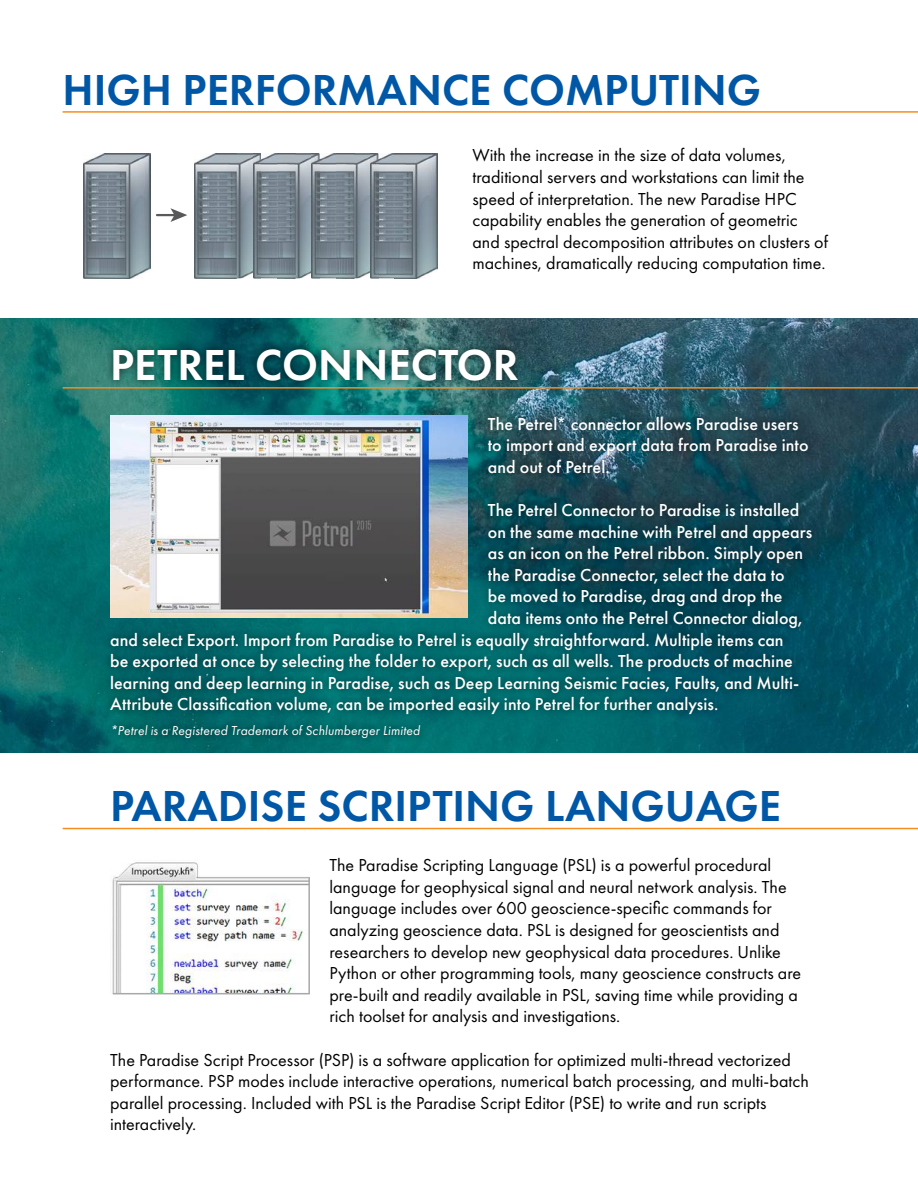
<style>
.page{position:relative;width:918px;height:1188px;background:#fff}
.page>*{position:absolute;margin:0;border:0;box-sizing:border-box;transform-origin:0 0}
.t1{font:600 45px "Futura PT";color:#0057a6}
.t2{font:600 45px "Futura PT";color:#fff}
.t3{font:18px/21.6px "Futura PT";color:#000}
.t4{font:500 18px/21.6px "Futura PT";color:#fff}
.t5{font:italic 13.5px "Futura PT";letter-spacing:.01em;color:#fff}
</style>
<div class="page">
<img style="left:0;top:319px;width:918px;height:434px">
<hr style="left:63px;top:111px;width:855px;height:2px;background:#f68d1f">
<div style="left:103px;top:408px;width:716px;height:338px;background:#000;opacity:.6"></div>
<img style="left:110px;top:416px;width:358px;height:201px">
<hr style="left:63px;top:387px;width:855px;height:2px;background:#f68d1f">
<div style="left:105px;top:341px;width:420px;height:48px;background:#000;opacity:.6"></div>
<hr style="left:63px;top:828px;width:855px;height:1px;background:#f68d1f">
<img style="left:194px;top:153px;width:43px;height:125px">
<img style="left:237px;top:153px;width:40px;height:126px">
<img style="left:261px;top:153px;width:34px;height:125px">
<img style="left:253px;top:153px;width:8px;height:125px">
<img style="left:295px;top:153px;width:41px;height:126px">
<img style="left:320px;top:153px;width:34px;height:125px">
<img style="left:312px;top:153px;width:8px;height:125px">
<img style="left:354px;top:153px;width:41px;height:126px">
<img style="left:378px;top:153px;width:59px;height:125px">
<img style="left:371px;top:153px;width:7px;height:125px">
<img style="left:83px;top:153px;width:83px;height:126px">
<img style="left:84px;top:153px;width:66px;height:125px">
<hr style="left:156px;top:214px;width:20px;height:2px;background:#59595c">
<svg style="left:170px;top:208px;width:17px;height:14px"></svg>
<img style="left:119px;top:862px;width:79px;height:14px">
<svg style="left:112px;top:876px;width:198px;height:119px"></svg>
<h1 class="t1" style="left:63px;top:61px;width:700px">HIGH PERFORMANCE COMPUTING</h1>
<p class="t3" style="left:472px;top:144px;width:357px">With the increase in the size of data volumes, traditional servers and workstations can limit the speed of interpretation. The new Paradise HPC capability enables the generation of geometric and spectral decomposition attributes on clusters of machines, dramatically reducing computation time.</p>
<h1 class="t2" style="left:110px;top:337px;width:410px">PETREL CONNECTOR</h1>
<p class="t4" style="left:488px;top:413px;width:322px">The Petrel* connector allows Paradise users to import and export data from Paradise into and out of Petrel.</p>
<p class="t4" style="left:488px;top:499px;width:313px">The Petrel Connector to Paradise is installed</p>
<p class="t4" style="left:488px;top:521px;width:326px">on the same machine with Petrel and appears</p>
<p class="t4" style="left:488px;top:542px;width:317px">as an icon on the Petrel ribbon. Simply open</p>
<p class="t4" style="left:488px;top:564px;width:298px">the Paradise Connector, select the data to</p>
<p class="t4" style="left:488px;top:586px;width:296px">be moved to Paradise, drag and drop the</p>
<p class="t4" style="left:488px;top:607px;width:316px">data items onto the Petrel Connector dialog,</p>
<p class="t4" style="left:110px;top:629px;width:675px">and select Export. Import from Paradise to Petrel is equally straightforward. Multiple items can</p>
<p class="t4" style="left:110px;top:650px;width:684px">be exported at once by selecting the folder to export, such as all wells. The products of machine</p>
<p class="t4" style="left:110px;top:672px;width:691px">learning and deep learning in Paradise, such as Deep Learning Seismic Facies, Faults, and Multi-</p>
<p class="t4" style="left:110px;top:694px;width:610px">Attribute Classification volume, can be imported easily into Petrel for further analysis.</p>
<p class="t5" style="left:110px;top:722px;width:311px">*Petrel is a Registered Trademark of Schlumberger Limited</p>
<h1 class="t1" style="left:110px;top:778px;width:673px">PARADISE SCRIPTING LANGUAGE</h1>
<p class="t3" style="left:329px;top:854px;width:473px">The Paradise Scripting Language (PSL) is a powerful procedural language for geophysical signal and neural network analysis. The language includes over 600 geoscience-specific commands for analyzing geoscience data. PSL is designed for geoscientists and researchers to develop new geophysical data procedures. Unlike Python or other programming tools, many geoscience constructs are pre-built and readily available in PSL, saving time while providing a rich toolset for analysis and investigations.</p>
<p class="t3" style="left:110px;top:1049px;width:700px">The Paradise Script Processor (PSP) is a software application for optimized multi-thread vectorized performance. PSP modes include interactive operations, numerical batch processing, and multi-batch parallel processing. Included with PSL is the Paradise Script Editor (PSE) to write and run scripts interactively.</p>
</div>
